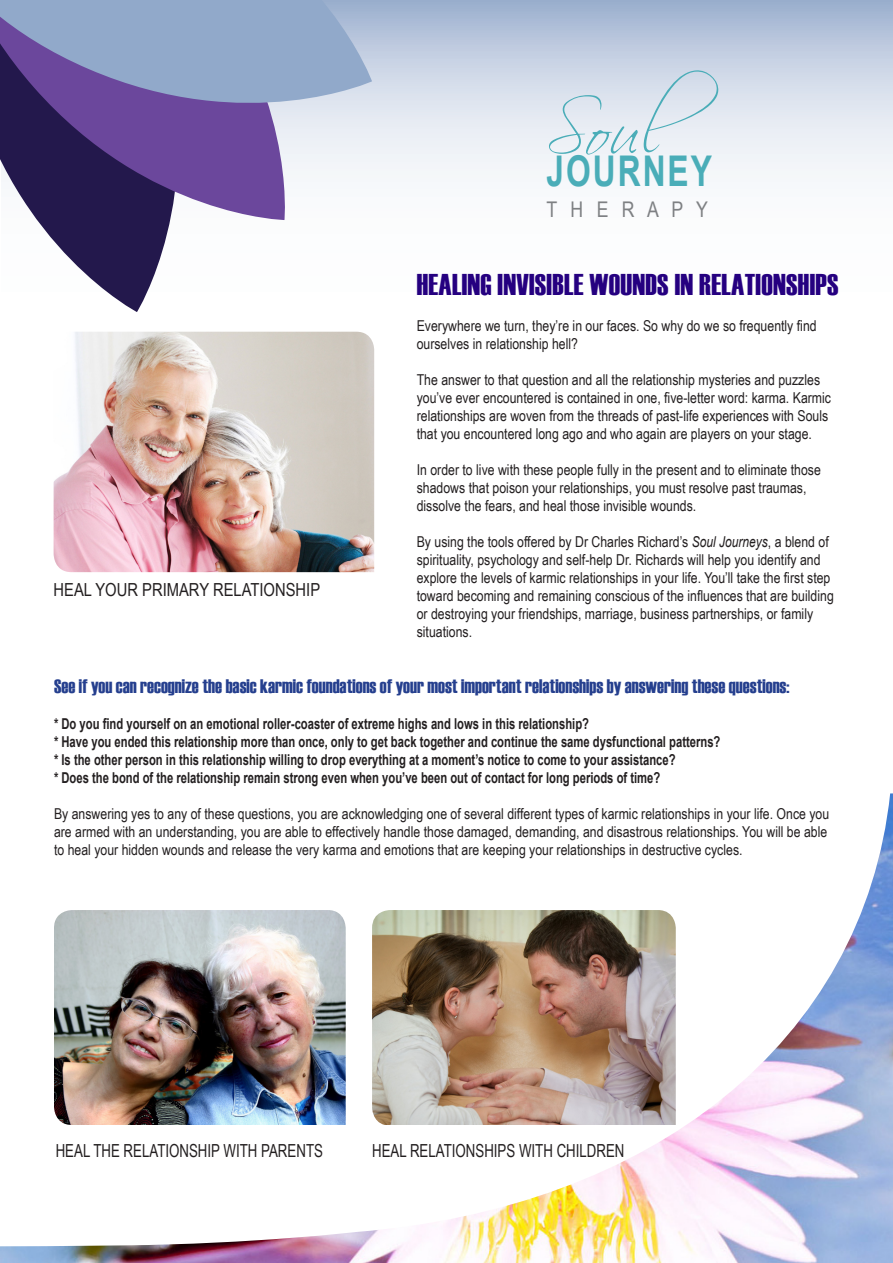
<style>
.page{position:relative;width:893px;height:1263px;background:#fff}
.page>*{position:absolute;margin:0;border:0;box-sizing:border-box;transform-origin:0 0}
.Hatta{font:68.85px "Scriptina";color:#4aadb8;scale:.9 1}
.Hatta-2{font:700 42.3px "Arial";letter-spacing:.065em;color:#4aadb8;scale:.75 1}
.t1{font:30px "Haettenschweiler";letter-spacing:.01em;color:#250080}
.t2{font:21.6px "Arial Narrow";color:#7e8083}
.t3{font:19.5px "Haettenschweiler";color:#253f8e}
.t4{font:18px "Arial Narrow";color:#231f20;scale:.9 1}
.t5{font:18px "Arial Narrow";color:#231f20}
.t6{font:15px/18px "Arial Narrow";color:#231f20}
.t7{font:700 15px "Arial";color:#231f20;scale:.75 1}
.s1{font-family:"Arial";font-style:italic}
</style>
<div class="page">
<svg style="left:156px;top:0;width:737px;height:445px"></svg>
<img style="left:54px;top:332px;width:320px;height:240px">
<svg style="left:37px;top:220px;width:171px;height:92px"></svg>
<svg style="left:0;top:137px;width:297px;height:83px;background:#5f4b86"></svg>
<svg style="left:0;top:0;width:372px;height:137px;background:#858ab7"></svg>
<img style="left:0;top:793px;width:893px;height:470px">
<p class="Hatta" style="left:546px;top:89px;width:193px">Soul</p>
<p class="Hatta-2" style="left:546px;top:144px;width:222px">JOURNEY</p>
<p class="t5" style="left:54px;top:576px;width:268px">HEAL YOUR PRIMARY RELATIONSHIP</p>
<p class="t2" style="left:546px;top:194px;width:163px">T H E R A P Y</p>
<p class="t1" style="left:417px;top:264px;width:423px">HEALING INVISIBLE WOUNDS IN RELATIONSHIPS</p>
<p class="t6" style="left:417px;top:316px;width:401px">Everywhere we turn, they’re in our faces. So why do we so frequently find ourselves in relationship hell?</p>
<p class="t6" style="left:417px;top:370px;width:416px">The answer to that question and all the relationship mysteries and puzzles you’ve ever encountered is contained in one, five-letter word: karma. Karmic relationships are woven from the threads of past-life experiences with Souls that you encountered long ago and who again are players on your stage.</p>
<p class="t6" style="left:417px;top:460px;width:406px">In order to live with these people fully in the present and to eliminate those shadows that poison your relationships, you must resolve past traumas, dissolve the fears, and heal those invisible wounds.</p>
<p class="t6" style="left:417px;top:532px;width:419px">By using the tools offered by Dr Charles Richard’s <span class="s1">Soul Journeys</span>, a blend of spirituality, psychology and self-help Dr. Richards will help you identify and explore the levels of karmic relationships in your life. You’ll take the first step toward becoming and remaining conscious of the influences that are building or destroying your friendships, marriage, business partnerships, or family situations.</p>
<p class="t3" style="left:54px;top:673px;width:737px">See if you can recognize the basic karmic foundations of your most important relationships by answering these questions:</p>
<p class="t7" style="left:54px;top:714px;width:715px">* Do you find yourself on an emotional roller-coaster of extreme highs and lows in this relationship?</p>
<p class="t7" style="left:54px;top:732px;width:890px">* Have you ended this relationship more than once, only to get back together and continue the same dysfunctional patterns?</p>
<p class="t7" style="left:54px;top:750px;width:830px">* Is the other person in this relationship willing to drop everything at a moment’s notice to come to your assistance?</p>
<p class="t7" style="left:54px;top:768px;width:810px">* Does the bond of the relationship remain strong even when you’ve been out of contact for long periods of time?</p>
<p class="t6" style="left:54px;top:804px;width:777px">By answering yes to any of these questions, you are acknowledging one of several different types of karmic relationships in your life. Once you are armed with an understanding, you are able to effectively handle those damaged, demanding, and disastrous relationships. You will be able to heal your hidden wounds and release the very karma and emotions that are keeping your relationships in destructive cycles.</p>
<p class="t4" style="left:56px;top:1137px;width:298px">HEAL THE RELATIONSHIP WITH PARENTS</p>
<p class="t4" style="left:372px;top:1137px;width:282px">HEAL RELATIONSHIPS WITH CHILDREN</p>
</div>
